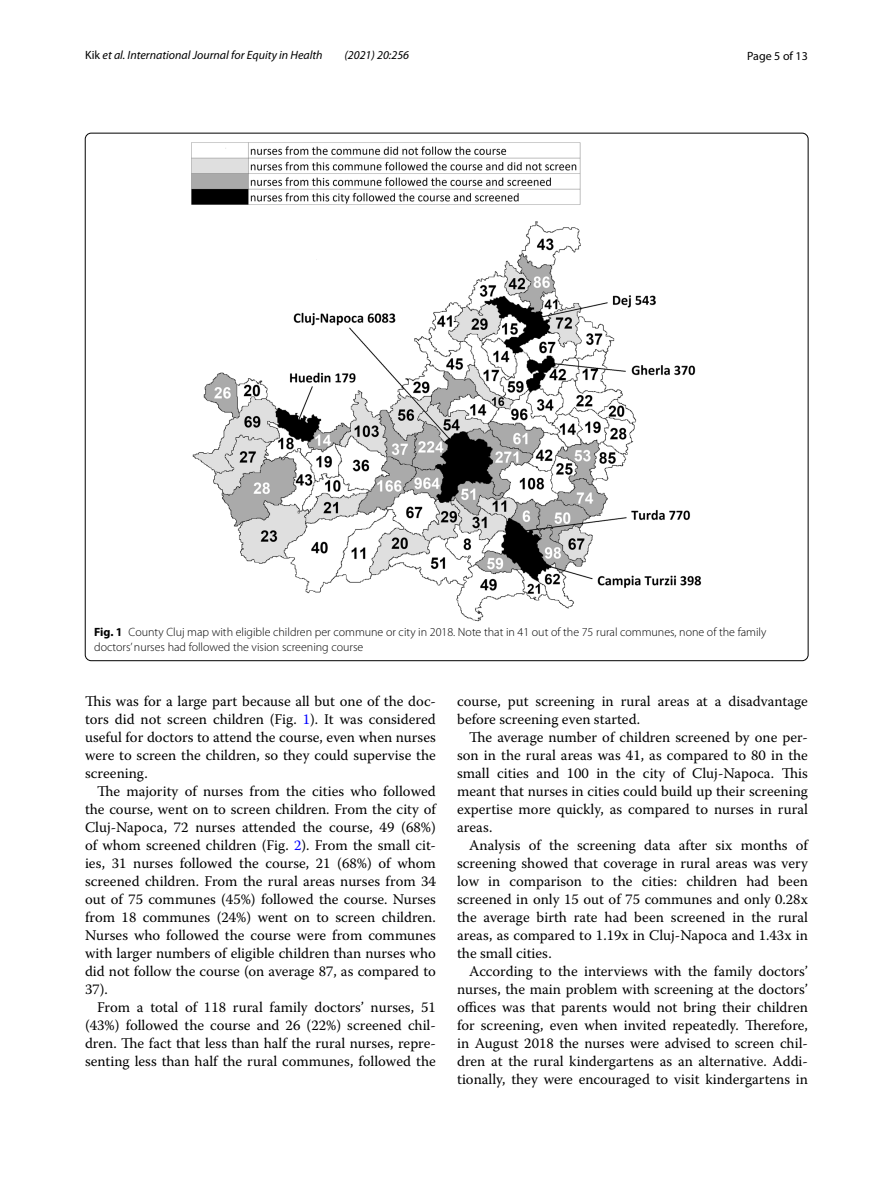
<style>
.page{position:relative;width:893px;height:1187px;background:#fff}
.page>*{position:absolute;margin:0;border:0;box-sizing:border-box;transform-origin:0 0}
.t1{font:14.7px/18px "Warnock Pro";color:#000;text-align:justify}
.t2{font:300 12px/15px "Myriad Pro";color:#000}
.t3{font:italic 12px "Myriad Pro";color:#000}
.t4{font:12px "Myriad Pro";color:#000}
.s1{font-style:normal}
.s2{font-weight:700}
.s3{color:#00f}
</style>
<div class="page">
<img style="left:191px;top:142px;width:511px;height:479px">
<p class="t3" style="left:85px;top:48px;width:239px"><span class="s1">Kik</span> et al. International Journal for Equity in Health</p>
<p class="t3" style="left:344px;top:48px;width:66px">(2021) 20:256</p>
<p class="t4" style="left:747px;top:48px;width:62px">Page 5 of 13</p>
<p class="t2" style="left:94px;top:625px;width:674px"><span class="s2">Fig. 1</span> County Cluj map with eligible children per commune or city in 2018. Note that in 41 out of the 75 rural communes, none of the family doctors’ nurses had followed the vision screening course</p>
<p class="t1" style="left:85px;top:691px;width:352px">This was for a large part because all but one of the doc&shy;tors did not screen children (Fig. <span class="s3">1</span>). It was considered useful for doctors to attend the course, even when nurses were to screen the children, so they could supervise the screening.</p>
<p class="t1" style="left:85px;top:781px;width:352px;text-indent:12px">The majority of nurses from the cities who followed the course, went on to screen children. From the city of Cluj-Napoca, 72 nurses attended the course, 49 (68%) of whom screened children (Fig. <span class="s3">2</span>). From the small cit&shy;ies, 31 nurses followed the course, 21 (68%) of whom screened children. From the rural areas nurses from 34 out of 75 communes (45%) followed the course. Nurses from 18 communes (24%) went on to screen children.<br>Nurses who followed the course were from communes with larger numbers of eligible children than nurses who did not follow the course (on average 87, as compared to 37).</p>
<p class="t1" style="left:85px;top:997px;width:352px;text-indent:12px">From a total of 118 rural family doctors’ nurses, 51 (43%) followed the course and 26 (22%) screened chil&shy;dren. The fact that less than half the rural nurses, repre&shy;senting less than half the rural communes, followed the</p>
<p class="t1" style="left:457px;top:691px;width:352px">course, put screening in rural areas at a disadvantage before screening even started.</p>
<p class="t1" style="left:457px;top:727px;width:352px;text-indent:12px">The average number of children screened by one per&shy;son in the rural areas was 41, as compared to 80 in the small cities and 100 in the city of Cluj-Napoca. This meant that nurses in cities could build up their screening expertise more quickly, as compared to nurses in rural areas.</p>
<p class="t1" style="left:457px;top:835px;width:352px;text-indent:12px">Analysis of the screening data after six months of screening showed that coverage in rural areas was very low in comparison to the cities: children had been screened in only 15 out of 75 communes and only 0.28x the average birth rate had been screened in the rural areas, as compared to 1.19x in Cluj-Napoca and 1.43x in the small cities.</p>
<p class="t1" style="left:457px;top:961px;width:352px;text-indent:12px">According to the interviews with the family doctors’ nurses, the main problem with screening at the doctors’ offices was that parents would not bring their children for screening, even when invited repeatedly. Therefore, in August 2018 the nurses were advised to screen chil&shy;dren at the rural kindergartens as an alternative. Addi&shy;tionally, they were encouraged to visit kindergartens in</p>
</div>
